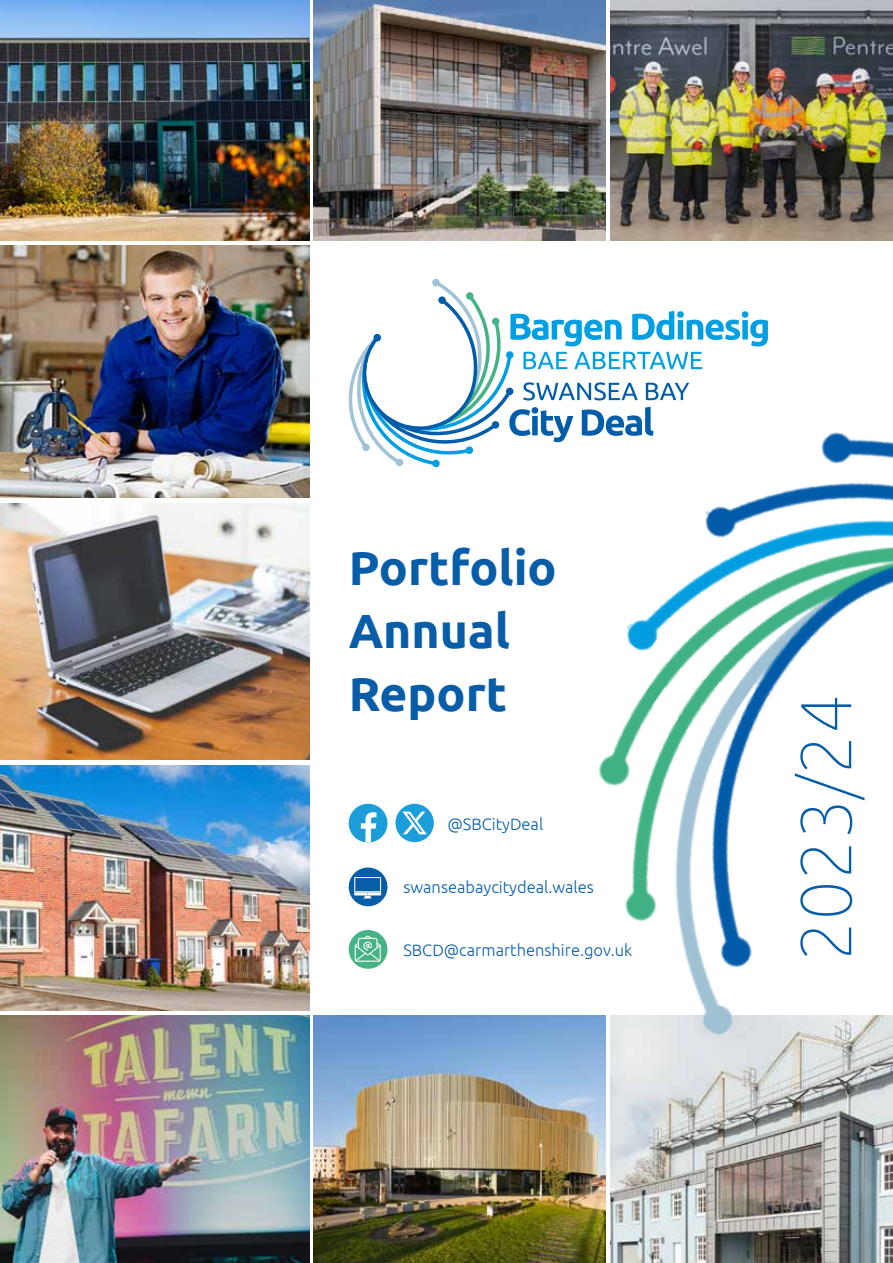
<style>
.page{position:relative;width:893px;height:1263px;background:#fff}
.page>*{position:absolute;margin:0;border:0;box-sizing:border-box;transform-origin:0 0}
.t1{font:100 72px "Ubuntu";color:#085da9}
.t2{font:700 48px/63px "Ubuntu";color:#085da9}
.t3{font:300 16.5px "Ubuntu";color:#085da9}
</style>
<div class="page">
<svg style="left:349px;top:279px;width:116px;height:188px"></svg>
<div style="left:373px;top:334px;width:8px;height:7px;background:#005da9;border-radius:50%"></div>
<div style="left:349px;top:804px;width:38px;height:38px;background:#1a9dd9;border-radius:50%"></div>
<svg style="left:361px;top:812px;width:15px;height:30px"></svg>
<div style="left:349px;top:867px;width:38px;height:39px;background:#085da9;border-radius:50%"></div>
<svg style="left:354px;top:877px;width:27px;height:21px"></svg>
<div style="left:349px;top:930px;width:38px;height:39px;background:#46b384;border-radius:50%"></div>
<svg style="left:355px;top:935px;width:26px;height:27px"></svg>
<img style="left:314px;top:1015px;width:292px;height:248px">
<img style="left:0;top:503px;width:309px;height:257px">
<img style="left:0;top:246px;width:309px;height:251px">
<img style="left:0;top:765px;width:309px;height:246px">
<img style="left:610px;top:1156px;width:283px;height:107px">
<img style="left:1px;top:1015px;width:308px;height:248px">
<img style="left:0;top:0;width:309px;height:241px">
<img style="left:314px;top:0;width:292px;height:241px">
<img style="left:610px;top:0;width:283px;height:241px">
<img style="left:465px;top:292px;width:428px;height:864px">
<div style="left:395px;top:804px;width:39px;height:38px;background:#1a9dd9;border-radius:50%"></div>
<svg style="left:402px;top:811px;width:25px;height:23px"></svg>
<h2 class="t2" style="left:349px;top:536px;width:210px">Portfolio<br>Annual<br>Report</h2>
<p class="t3" style="left:447px;top:814px;width:97px">@SBCityDeal</p>
<p class="t3" style="left:403px;top:877px;width:192px">swanseabaycitydeal.wales</p>
<p class="t3" style="left:403px;top:940px;width:230px">SBCD@carmarthenshire.gov.uk</p>
<h1 class="t1" style="left:778px;top:961px;width:269px;rotate:-90deg">2023/24</h1>
</div>
